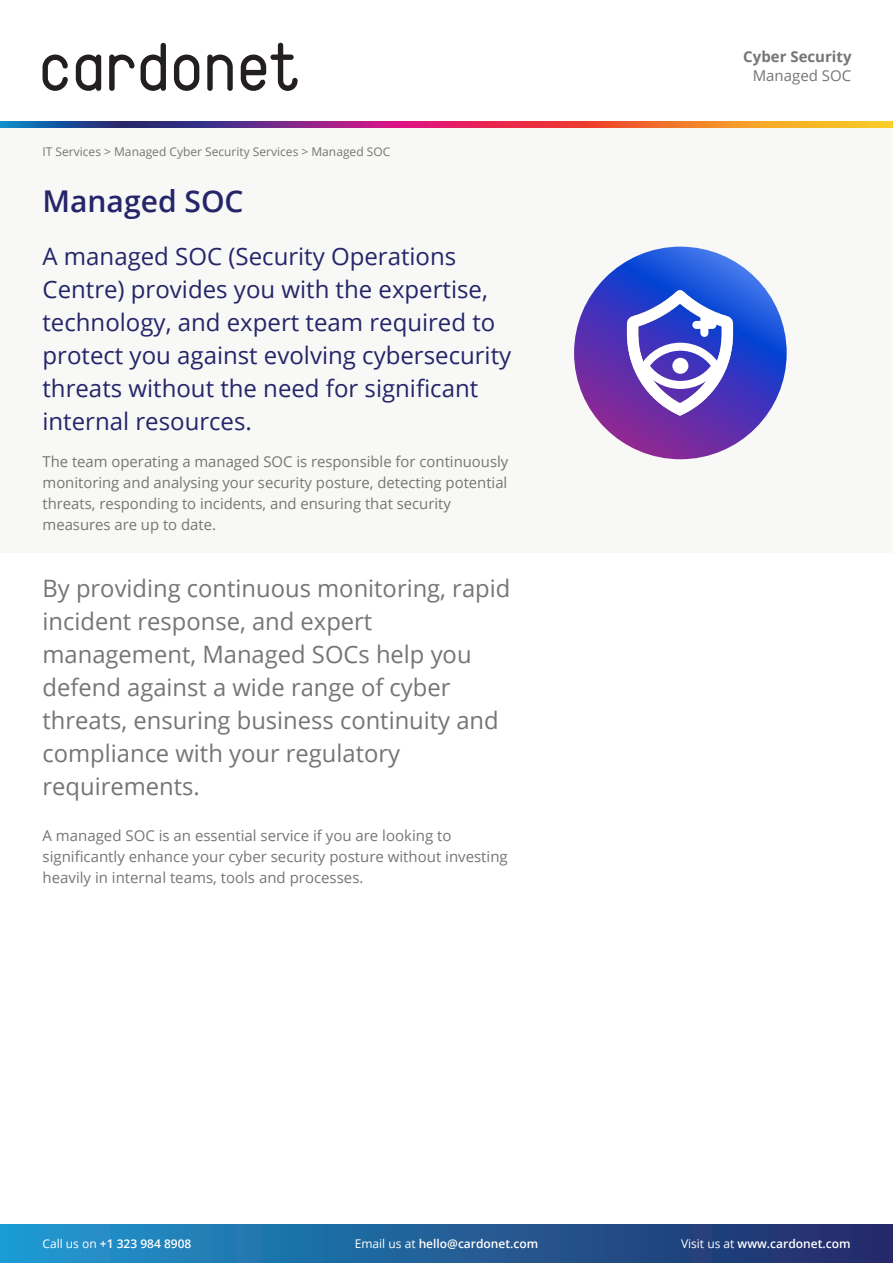
<style>
.page{position:relative;width:893px;height:1263px;background:#fff}
.page>*{position:absolute;margin:0;border:0;box-sizing:border-box;transform-origin:0 0}
.t1{font:600 30px "Open Sans";color:#252569}
.t2{font:24px/33px "Open Sans";color:#777574}
.t3{font:24px/33px "Open Sans";color:#252569}
.t4{font:15px/21px "Open Sans";color:#777574}
.t5{font:700 15px "Open Sans";color:#777574}
.t6{font:600 12px "Open Sans";color:#fff}
.t7{font:12px "Open Sans";color:#777574}
.s1{font-weight:400}
</style>
<div class="page">
<svg style="left:43px;top:55px;width:25px;height:36px"></svg>
<svg style="left:76px;top:55px;width:25px;height:36px"></svg>
<svg style="left:174px;top:55px;width:25px;height:36px"></svg>
<svg style="left:207px;top:55px;width:26px;height:36px"></svg>
<svg style="left:141px;top:43px;width:25px;height:48px"></svg>
<svg style="left:109px;top:55px;width:26px;height:36px"></svg>
<svg style="left:241px;top:43px;width:57px;height:48px"></svg>
<div style="left:0;top:128px;width:893px;height:425px;background:#f8f8f7"></div>
<div style="left:0;top:1225px;width:893px;height:38px;background:linear-gradient(to right,#2099cf,#242765)"></div>
<img style="left:0;top:122px;width:893px;height:6px">
<svg style="left:574px;top:247px;width:213px;height:212px;background:#473fbe"></svg>
<img style="left:618px;top:290px;width:125px;height:125px">
<svg style="left:640px;top:313px;width:80px;height:76px"></svg>
<p class="t5" style="left:743px;top:50px;width:110px">Cyber Security</p>
<p class="t7" style="left:43px;top:147px;width:349px">IT Services &gt; Managed Cyber Security Services &gt; Managed SOC</p>
<h1 class="t1" style="left:43px;top:189px;width:203px">Managed SOC</h1>
<h2 class="t3" style="left:43px;top:242px;width:470px">A managed SOC (Security Operations Centre) provides you with the expertise, technology, and expert team required to protect you against evolving cybersecurity threats without the need for significant internal resources.</h2>
<p class="t4" style="left:43px;top:452px;width:467px">The team operating a managed SOC is responsible for continuously monitoring and analysing your security posture, detecting potential threats, responding to incidents, and ensuring that security measures are up to date.</p>
<p class="t2" style="left:43px;top:574px;width:469px">By providing continuous monitoring, rapid incident response, and expert management, Managed SOCs help you defend against a wide range of cyber threats, ensuring business continuity and compliance with your regulatory requirements.</p>
<p class="t4" style="left:43px;top:826px;width:467px">A managed SOC is an essential service if you are looking to significantly enhance your cyber security posture without investing heavily in internal teams, tools and processes.</p>
<p class="t4" style="left:753px;top:67px;width:100px">Managed SOC</p>
<p class="t6" style="left:43px;top:1239px;width:150px"><span class="s1">Call us on</span> +1 323 984 8908</p>
<p class="t6" style="left:355px;top:1239px;width:185px"><span class="s1">Email us at</span> hello@cardonet.com</p>
<p class="t6" style="left:681px;top:1239px;width:171px"><span class="s1">Visit us at</span> www.cardonet.com</p>
</div>
